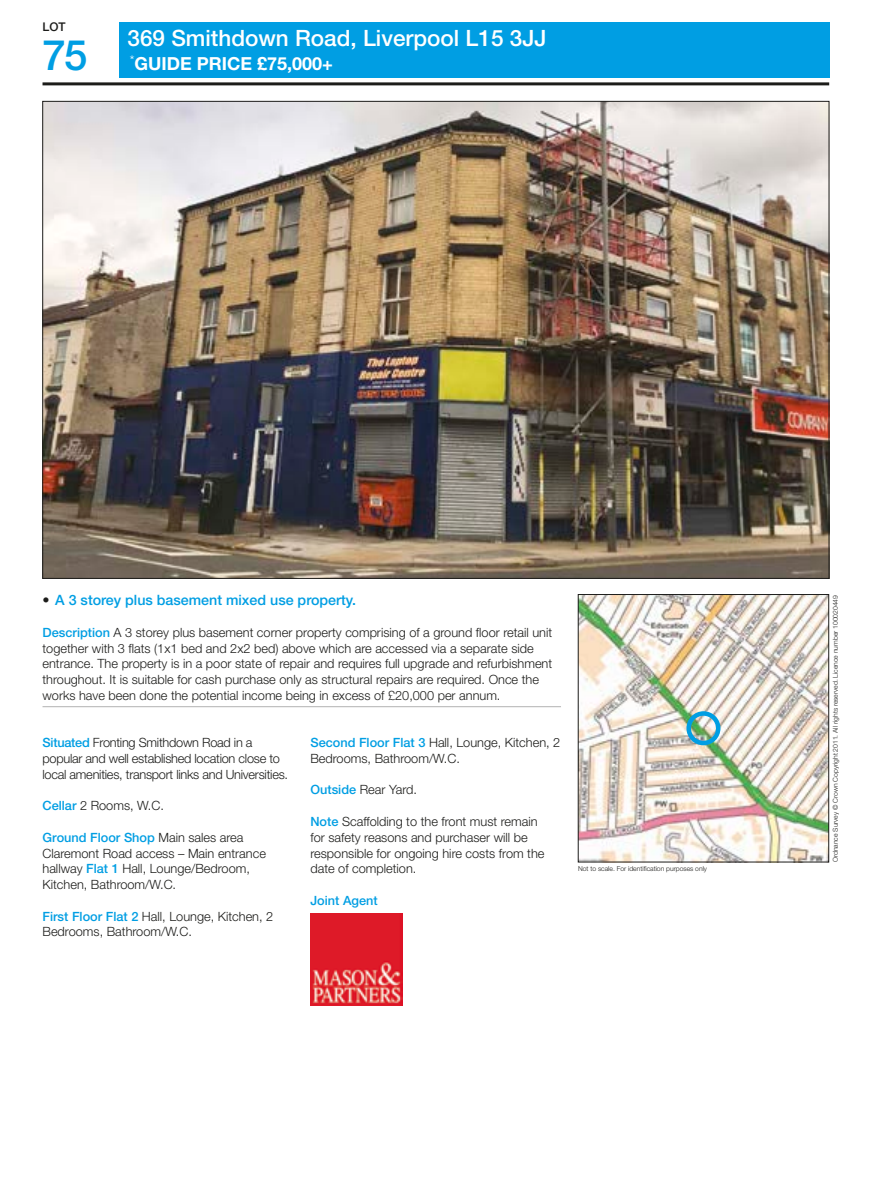
<style>
.page{position:relative;width:893px;height:1191px;background:#fff}
.page>*{position:absolute;margin:0;border:0;box-sizing:border-box;transform-origin:0 0}
.t1{font:500 42px "Helvetica Neue LT Std";color:#009ee3}
.t2{font:500 22.5px "Helvetica Neue LT Std";color:#fff}
.t3{font:700 18px "Helvetica Neue LT Std";color:#fff}
.t4{font:500 14.25px "Helvetica Neue LT Std";color:#009ee3}
.t5{font:300 12.75px/15.8px "Helvetica Neue LT Std";color:#1c1c1a}
.t6{font:300 12.75px/15.8px "Helvetica Neue LT Std";letter-spacing:-.02em;color:#1c1c1a}
.t7{font:500 12.75px "Helvetica Neue LT Std";color:#009ee3}
.t8{font:500 12px "Helvetica Neue LT Std";color:#1c1c1a}
.t9{font:300 6.75px "Helvetica Neue LT Std";color:#1c1c1a}
.s1{color:#1c1c1a}
.s2{font-weight:500;color:#009ee3}
</style>
<div class="page">
<div style="left:119px;top:22px;width:710px;height:56px;background:#009ee3"></div>
<img style="left:45px;top:103px;width:782px;height:473px">
<hr style="left:43px;top:82px;width:786px;height:3px;background:#1c1c1a">
<img style="left:310px;top:913px;width:92px;height:92px">
<hr style="left:43px;top:706px;width:518px;height:1px;background:#b2b2b2">
<img style="left:580px;top:596px;width:247px;height:264px">
<div style="left:578px;top:594px;width:251px;height:268px;border:1px solid #1c1c1a"></div>
<div style="left:686px;top:711px;width:34px;height:34px;border:4px solid #009ee3;border-radius:50%"></div>
<p class="t8" style="left:43px;top:20px;width:25px">LOT</p>
<h1 class="t1" style="left:43px;top:30px;width:47px">75</h1>
<h2 class="t2" style="left:128px;top:24px;width:420px">369 Smithdown Road, Liverpool L15 3JJ</h2>
<h3 class="t3" style="left:130px;top:52px;width:205px"><sup>*</sup>GUIDE PRICE £75,000+</h3>
<p class="t4" style="left:43px;top:592px;width:315px"><span class="s1">•</span> A 3 storey plus basement mixed use property.</p>
<p class="t5" style="left:43px;top:624px;width:511px"><span class="s2">Description</span> A 3 storey plus basement corner property comprising of a ground floor retail unit together with 3 flats (1x1 bed and 2x2 bed) above which are accessed via a separate side entrance. The property is in a poor state of repair and requires full upgrade and refurbishment throughout. It is suitable for cash purchase only as structural repairs are required. Once the works have been done the potential income being in excess of £20,000 per annum.</p>
<p class="t6" style="left:43px;top:734px;width:247px"><span class="s2">Situated</span> Fronting Smithdown Road in a popular and well established location close to local amenities, transport links and Universities.</p>
<p class="t5" style="left:43px;top:797px;width:123px"><span class="s2">Cellar</span> 2 Rooms, W.C.</p>
<p class="t5" style="left:43px;top:829px;width:225px"><span class="s2">Ground Floor Shop</span> Main sales area Claremont Road access – Main entrance hallway <span class="s2">Flat 1</span> Hall, Lounge/Bedroom, Kitchen, Bathroom/W.C.</p>
<p class="t5" style="left:43px;top:907px;width:232px"><span class="s2">First Floor Flat 2</span> Hall, Lounge, Kitchen, 2<br>Bedrooms, Bathroom/W.C.</p>
<p class="t5" style="left:310px;top:734px;width:251px"><span class="s2">Second Floor Flat 3</span> Hall, Lounge, Kitchen, 2<br>Bedrooms, Bathroom/W.C.</p>
<p class="t5" style="left:310px;top:781px;width:108px"><span class="s2">Outside</span> Rear Yard.</p>
<p class="t5" style="left:310px;top:813px;width:236px"><span class="s2">Note</span> Scaffolding to the front must remain for safety reasons and purchaser will be responsible for ongoing hire costs from the date of completion.</p>
<p class="t7" style="left:310px;top:892px;width:69px">Joint Agent</p>
<p class="t9" style="left:578px;top:864px;width:131px">Not to scale. For identification purposes only</p>
<p class="t9" style="left:831px;top:862px;width:268px;rotate:-90deg">Ordnance Survey © Crown Copyright 2011. All rights reserved. Licence number 100020449</p>
</div>
